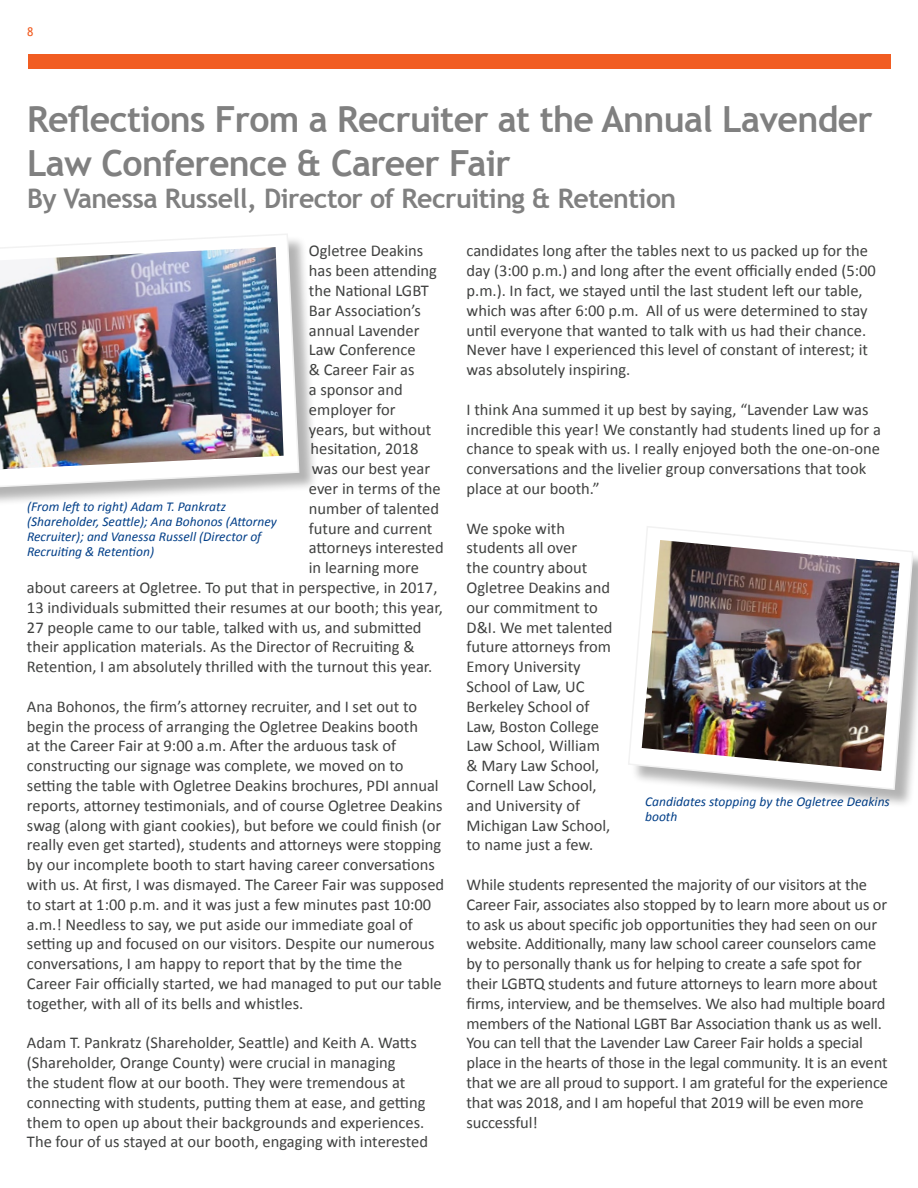
<style>
.page{position:relative;width:918px;height:1188px;background:#fff}
.page>*{position:absolute;margin:0;border:0;box-sizing:border-box;transform-origin:0 0}
.t1{font:700 36px/43.2px "Trebuchet MS";letter-spacing:-.02em;color:#808080}
.t2{font:700 27px "Trebuchet MS";letter-spacing:-.02em;color:#808080}
.t3{font:16.5px/19.8px "Calibri";color:#404140}
.t4{font:italic 13.5px/15px "Calibri";color:#023f88}
.t5{font:12px "Trebuchet MS";color:#f15d22}
</style>
<div class="page">
<div style="left:28px;top:54px;width:863px;height:15px;background:#f15d22"></div>
<div style="left:0;top:236px;width:318px;height:271px;background:#000;opacity:.3"></div>
<svg style="left:0;top:234px;width:300px;height:255px"></svg>
<img style="left:0;top:247px;width:284px;height:222px">
<div style="left:630px;top:528px;width:288px;height:280px;background:#000;opacity:.3"></div>
<svg style="left:628px;top:526px;width:286px;height:265px"></svg>
<img style="left:642px;top:540px;width:258px;height:231px">
<p class="t5" style="left:27px;top:25px;width:8px">8</p>
<h1 class="t1" style="left:27px;top:98px;width:847px">Reflections From a Recruiter at the Annual Lavender<br>Law Conference &amp; Career Fair</h1>
<h2 class="t2" style="left:27px;top:182px;width:651px">By Vanessa Russell, Director of Recruiting &amp; Retention</h2>
<p class="t3" style="left:467px;top:240px;width:411px">candidates long after the tables next to us packed up for the day (3:00 p.m.) and long after the event officially ended (5:00 p.m.). In fact, we stayed until the last student left our table, which was after 6:00 p.m. All of us were determined to stay until everyone that wanted to talk with us had their chance.<br>Never have I experienced this level of constant of interest; it was absolutely inspiring.</p>
<p class="t3" style="left:467px;top:399px;width:416px">I think Ana summed it up best by saying, “Lavender Law was incredible this year! We constantly had students lined up for a chance to speak with us. I really enjoyed both the one-on-one conversations and the livelier group conversations that took place at our booth.”</p>
<p class="t3" style="left:467px;top:518px;width:148px">We spoke with students all over<br>the country about<br>Ogletree Deakins and our commitment to<br>D&amp;I. We met talented future attorneys from<br>Emory University<br>School of Law, UC<br>Berkeley School of<br>Law, Boston College<br>Law School, William &amp; Mary Law School,<br>Cornell Law School, and University of<br>Michigan Law School, to name just a few.</p>
<p class="t3" style="left:467px;top:874px;width:423px">While students represented the majority of our visitors at the Career Fair, associates also stopped by to learn more about us or to ask us about specific job opportunities they had seen on our website. Additionally, many law school career counselors came by to personally thank us for helping to create a safe spot for their LGBTQ students and future attorneys to learn more about firms, interview, and be themselves. We also had multiple board members of the National LGBT Bar Association thank us as well.<br>You can tell that the Lavender Law Career Fair holds a special place in the hearts of those in the legal community. It is an event that we are all proud to support. I am grateful for the experience that was 2018, and I am hopeful that 2019 will be even more successful!</p>
<p class="t3" style="left:309px;top:240px;width:116px">Ogletree Deakins</p>
<p class="t3" style="left:309px;top:260px;width:130px">has been attending</p>
<p class="t3" style="left:309px;top:280px;width:122px">the National LGBT</p>
<p class="t3" style="left:309px;top:300px;width:114px">Bar Association’s</p>
<p class="t3" style="left:309px;top:320px;width:112px">annual Lavender</p>
<p class="t3" style="left:309px;top:339px;width:108px">Law Conference</p>
<p class="t3" style="left:309px;top:359px;width:107px">&amp; Career Fair as</p>
<p class="t3" style="left:309px;top:379px;width:95px">a sponsor and</p>
<p class="t3" style="left:309px;top:399px;width:88px">employer for</p>
<p class="t3" style="left:309px;top:419px;width:124px">years, but without</p>
<p class="t3" style="left:310px;top:438px;width:110px">hesitation, 2018</p>
<p class="t3" style="left:312px;top:458px;width:120px">was our best year</p>
<p class="t3" style="left:309px;top:478px;width:133px">ever in terms of the</p>
<p class="t3" style="left:309px;top:498px;width:132px">number of talented</p>
<p class="t3" style="left:309px;top:518px;width:125px">future and current</p>
<p class="t3" style="left:309px;top:537px;width:136px">attorneys interested</p>
<p class="t3" style="left:309px;top:557px;width:112px">in learning more</p>
<p class="t3" style="left:27px;top:577px;width:412px">about careers at Ogletree. To put that in perspective, in 2017,</p>
<p class="t3" style="left:27px;top:597px;width:417px">13 individuals submitted their resumes at our booth; this year,</p>
<p class="t3" style="left:27px;top:617px;width:396px">27 people came to our table, talked with us, and submitted</p>
<p class="t3" style="left:27px;top:636px;width:389px">their application materials. As the Director of Recruiting &amp;</p>
<p class="t3" style="left:27px;top:656px;width:407px">Retention, I am absolutely thrilled with the turnout this year.</p>
<p class="t3" style="left:27px;top:696px;width:419px">Ana Bohonos, the firm’s attorney recruiter, and I set out to begin the process of arranging the Ogletree Deakins booth<br>at the Career Fair at 9:00 a.m. After the arduous task of constructing our signage was complete, we moved on to setting the table with Ogletree Deakins brochures, PDI annual reports, attorney testimonials, and of course Ogletree Deakins swag (along with giant cookies), but before we could finish (or really even get started), students and attorneys were stopping by our incomplete booth to start having career conversations with us. At first, I was dismayed. The Career Fair was supposed to start at 1:00 p.m. and it was just a few minutes past 10:00 a.m.! Needless to say, we put aside our immediate goal of setting up and focused on our visitors. Despite our numerous conversations, I am happy to report that by the time the Career Fair officially started, we had managed to put our table together, with all of its bells and whistles.</p>
<p class="t3" style="left:27px;top:1032px;width:403px">Adam T. Pankratz (Shareholder, Seattle) and Keith A. Watts (Shareholder, Orange County) were crucial in managing<br>the student flow at our booth. They were tremendous at connecting with students, putting them at ease, and getting them to open up about their backgrounds and experiences.<br>The four of us stayed at our booth, engaging with interested</p>
<p class="t4" style="left:27px;top:499px;width:251px">(From left to right) Adam T. Pankratz (Shareholder, Seattle); Ana Bohonos (Attorney Recruiter); and Vanessa Russell (Director of Recruiting &amp; Retention)</p>
<p class="t4" style="left:645px;top:793px;width:246px">Candidates stopping by the Ogletree Deakins booth</p>
</div>
